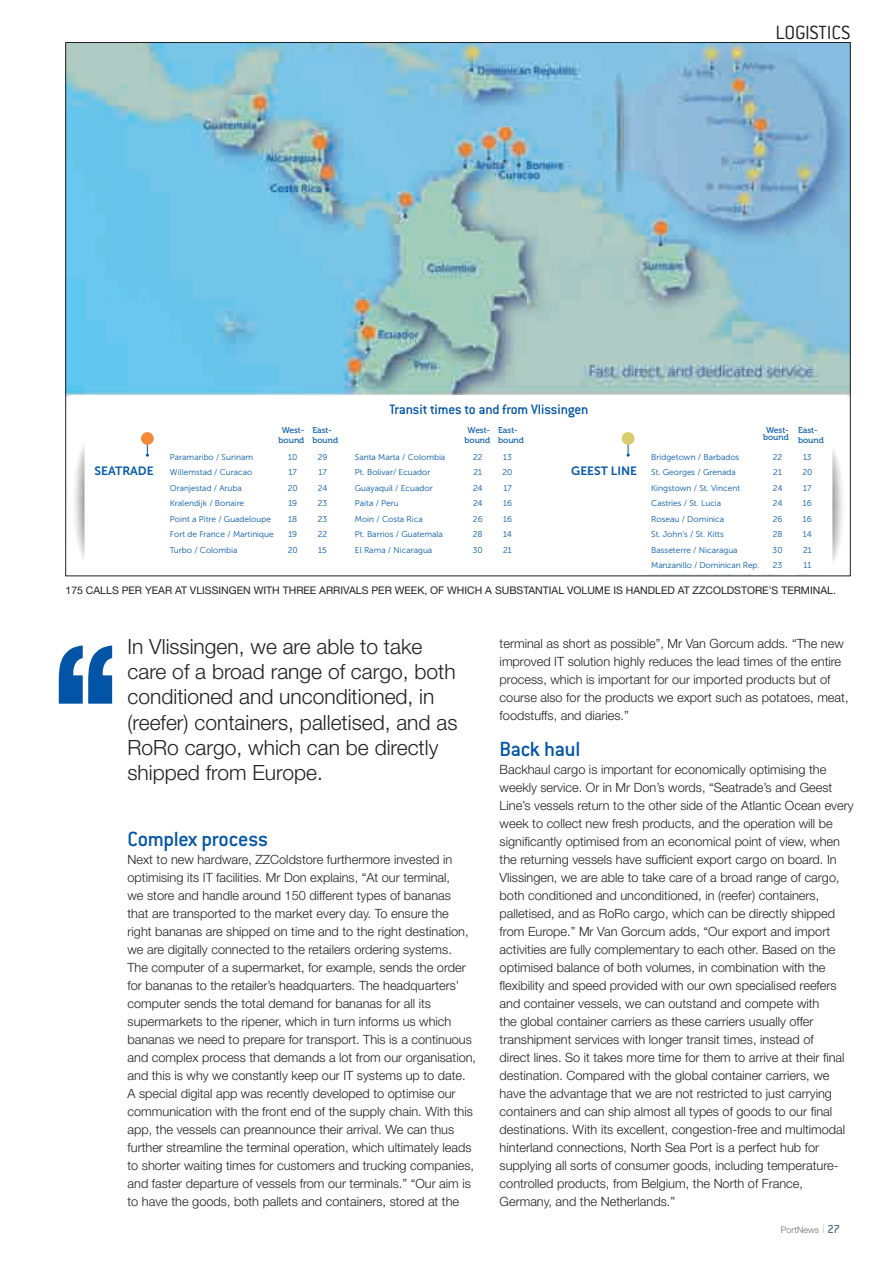
<style>
.page{position:relative;width:893px;height:1263px;background:#fff}
.page>*{position:absolute;margin:0;border:0;box-sizing:border-box;transform-origin:0 0}
.t1{font:500 22.5px "Conduit ITC";letter-spacing:-.015em;color:#0154a6}
.t2{font:300 21px/25.2px "Helvetica Neue LT Std";color:#231f20}
.t3{font:300 21px "Conduit ITC";letter-spacing:-.01em;color:#231f20}
.t4{font:500 15px "Conduit ITC";letter-spacing:-.01em;color:#0154a6}
.t5{font:300 12.75px/18px "Helvetica Neue LT Std";color:#231f20}
.t6{font:12px "Museo Sans 700";color:#0157a8}
.t7{font:10.5px "Helvetica Neue LT Std";color:#231f20}
.t8{font:300 9px "Helvetica Neue LT Std";color:#6c6d70}
.t9{font:8.4px "Museo Sans 300";color:#0157a8}
.t10{font:8.4px/10.1px "Museo 500";color:#0157a8;text-align:center}
.s1{font-weight:200;font-size:12px}
.s2{font-family:"Conduit ITC";font-weight:500;font-size:12.75px;color:#52697c}
</style>
<div class="page">
<img style="left:67px;top:44px;width:781px;height:353px">
<svg style="left:59px;top:645px;width:53px;height:59px"></svg>
<svg style="left:70px;top:396px;width:776px;height:167px"></svg>
<div style="left:376px;top:398px;width:225px;height:28px;background:#fff"></div>
<h2 class="t3" style="left:775px;top:21px;width:76px">LOGISTICS</h2>
<p class="t6" style="left:94px;top:464px;width:61px">SEATRADE</p>
<p class="t4" style="left:390px;top:401px;width:200px">Transit times to and from Vlissingen</p>
<p class="t10" style="left:279px;top:425px;width:27px">West&shy;bound</p>
<p class="t10" style="left:312px;top:425px;width:27px;text-align:left">East&shy;bound</p>
<p class="t10" style="left:464px;top:425px;width:27px">West&shy;bound</p>
<p class="t10" style="left:498px;top:425px;width:27px;text-align:left">East&shy;bound</p>
<p class="t9" style="left:170px;top:452px;width:85px">Paramaribo / Surinam</p>
<p class="t9" style="left:288px;top:452px;width:11px">10</p>
<p class="t9" style="left:318px;top:452px;width:11px">29</p>
<p class="t9" style="left:170px;top:468px;width:84px">Willemstad / Curacao</p>
<p class="t9" style="left:289px;top:468px;width:10px">17</p>
<p class="t9" style="left:318px;top:468px;width:10px">17</p>
<p class="t9" style="left:170px;top:483px;width:73px">Oranjestad / Aruba</p>
<p class="t9" style="left:288px;top:483px;width:11px">20</p>
<p class="t9" style="left:318px;top:483px;width:11px">24</p>
<p class="t9" style="left:170px;top:499px;width:76px">Kralendijk / Bonaire</p>
<p class="t9" style="left:288px;top:499px;width:10px">19</p>
<p class="t9" style="left:318px;top:499px;width:11px">23</p>
<p class="t9" style="left:170px;top:514px;width:103px">Point a Pitre / Guadeloupe</p>
<p class="t9" style="left:288px;top:514px;width:10px">18</p>
<p class="t9" style="left:318px;top:514px;width:11px">23</p>
<p class="t9" style="left:170px;top:530px;width:105px">Fort de France / Martinique</p>
<p class="t9" style="left:288px;top:530px;width:10px">19</p>
<p class="t9" style="left:318px;top:530px;width:11px">22</p>
<p class="t9" style="left:170px;top:545px;width:69px">Turbo / Colombia</p>
<p class="t9" style="left:288px;top:545px;width:11px">20</p>
<p class="t9" style="left:318px;top:545px;width:10px">15</p>
<p class="t9" style="left:355px;top:452px;width:92px">Santa Marta / Colombia</p>
<p class="t9" style="left:473px;top:452px;width:11px">22</p>
<p class="t9" style="left:503px;top:452px;width:10px">13</p>
<p class="t9" style="left:355px;top:468px;width:77px">Pt. Bolivar/ Ecuador</p>
<p class="t9" style="left:473px;top:468px;width:10px">21</p>
<p class="t9" style="left:502px;top:468px;width:11px">20</p>
<p class="t9" style="left:355px;top:483px;width:79px">Guayaquil / Ecuador</p>
<p class="t9" style="left:473px;top:483px;width:11px">24</p>
<p class="t9" style="left:503px;top:483px;width:10px">17</p>
<p class="t9" style="left:355px;top:499px;width:45px">Paita / Peru</p>
<p class="t9" style="left:473px;top:499px;width:11px">24</p>
<p class="t9" style="left:503px;top:499px;width:10px">16</p>
<p class="t9" style="left:355px;top:514px;width:69px">Moin / Costa Rica</p>
<p class="t9" style="left:473px;top:514px;width:11px">26</p>
<p class="t9" style="left:503px;top:514px;width:10px">16</p>
<p class="t9" style="left:355px;top:530px;width:90px">Pt. Barrios / Guatemala</p>
<p class="t9" style="left:473px;top:530px;width:11px">28</p>
<p class="t9" style="left:503px;top:530px;width:10px">14</p>
<p class="t9" style="left:355px;top:545px;width:79px">El Rama / Nicaragua</p>
<p class="t9" style="left:473px;top:545px;width:11px">30</p>
<p class="t9" style="left:503px;top:545px;width:10px">21</p>
<p class="t6" style="left:571px;top:465px;width:67px">GEEST LINE</p>
<p class="t10" style="left:763px;top:426px;width:27px;line-height:7.5px">West&shy;bound</p>
<p class="t10" style="left:798px;top:425px;width:27px;text-align:left">East&shy;bound</p>
<p class="t9" style="left:651px;top:452px;width:90px">Bridgetown / Barbados</p>
<p class="t9" style="left:773px;top:452px;width:11px">22</p>
<p class="t9" style="left:803px;top:452px;width:10px">13</p>
<p class="t9" style="left:651px;top:468px;width:86px">St. Georges / Grenada</p>
<p class="t9" style="left:773px;top:468px;width:10px">21</p>
<p class="t9" style="left:802px;top:468px;width:11px">20</p>
<p class="t9" style="left:651px;top:483px;width:90px">Kingstown / St. Vincent</p>
<p class="t9" style="left:773px;top:483px;width:11px">24</p>
<p class="t9" style="left:803px;top:483px;width:10px">17</p>
<p class="t9" style="left:651px;top:499px;width:71px">Castries / St. Lucia</p>
<p class="t9" style="left:773px;top:499px;width:11px">24</p>
<p class="t9" style="left:803px;top:499px;width:10px">16</p>
<p class="t9" style="left:651px;top:514px;width:74px">Roseau / Dominica</p>
<p class="t9" style="left:773px;top:514px;width:11px">26</p>
<p class="t9" style="left:803px;top:514px;width:10px">16</p>
<p class="t9" style="left:651px;top:530px;width:74px">St. John’s / St. Kitts</p>
<p class="t9" style="left:773px;top:530px;width:11px">28</p>
<p class="t9" style="left:803px;top:530px;width:10px">14</p>
<p class="t9" style="left:651px;top:545px;width:88px">Basseterre / Nicaragua</p>
<p class="t9" style="left:772px;top:545px;width:11px">30</p>
<p class="t9" style="left:803px;top:545px;width:10px">21</p>
<p class="t9" style="left:651px;top:561px;width:110px">Manzanillo / Dominican Rep.</p>
<p class="t9" style="left:773px;top:561px;width:11px">23</p>
<p class="t9" style="left:803px;top:561px;width:9px">11</p>
<p class="t7" style="left:65px;top:584px;width:772px">175 CALLS PER YEAR AT VLISSINGEN WITH THREE ARRIVALS PER WEEK, OF WHICH A SUBSTANTIAL VOLUME IS HANDLED AT ZZCOLDSTORE’S TERMINAL.</p>
<h2 class="t2" style="left:128px;top:633px;width:331px">In Vlissingen, we are able to take care of a broad range of cargo, both conditioned and unconditioned, in (reefer) containers, palletised, and as RoRo cargo, which can be directly shipped from Europe.</h2>
<p class="t5" style="left:500px;top:634px;width:350px">terminal as short as possible”, Mr Van Gorcum adds. “The new improved IT solution highly reduces the lead times of the entire process, which is important for our imported products but of course also for the products we export such as potatoes, meat, foodstuffs, and diaries.”</p>
<h1 class="t1" style="left:500px;top:736px;width:82px">Back haul</h1>
<p class="t5" style="left:500px;top:760px;width:356px">Backhaul cargo is important for economically optimising the weekly service. Or in Mr Don’s words, “Seatrade’s and Geest Line’s vessels return to the other side of the Atlantic Ocean every week to collect new fresh products, and the operation will be significantly optimised from an economical point of view, when the returning vessels have sufficient export cargo on board. In Vlissingen, we are able to take care of a broad range of cargo, both conditioned and unconditioned, in (reefer) containers, palletised, and as RoRo cargo, which can be directly shipped from Europe.” Mr Van Gorcum adds, “Our export and import activities are fully complementary to each other. Based on the optimised balance of both volumes, in combination with the flexibility and speed provided with our own specialised reefers and container vessels, we can outstand and compete with<br>the global container carriers as these carriers usually offer transhipment services with longer transit times, instead of<br>direct lines. So it takes more time for them to arrive at their final destination. Compared with the global container carriers, we have the advantage that we are not restricted to just carrying containers and can ship almost all types of goods to our final destinations. With its excellent, congestion-free and multimodal hinterland connections, North Sea Port is a perfect hub for supplying all sorts of consumer goods, including temperature&shy;controlled products, from Belgium, the North of France, Germany, and the Netherlands.”</p>
<h1 class="t1" style="left:128px;top:826px;width:142px">Complex process</h1>
<p class="t5" style="left:128px;top:850px;width:350px">Next to new hardware, ZZColdstore furthermore invested in optimising its IT facilities. Mr Don explains, “At our terminal,<br>we store and handle around 150 different types of bananas<br>that are transported to the market every day. To ensure the<br>right bananas are shipped on time and to the right destination, we are digitally connected to the retailers ordering systems.<br>The computer of a supermarket, for example, sends the order for bananas to the retailer’s headquarters. The headquarters’ computer sends the total demand for bananas for all its supermarkets to the ripener, which in turn informs us which bananas we need to prepare for transport. This is a continuous and complex process that demands a lot from our organisation, and this is why we constantly keep our IT systems up to date.<br>A special digital app was recently developed to optimise our communication with the front end of the supply chain. With this app, the vessels can preannounce their arrival. We can thus further streamline the terminal operation, which ultimately leads to shorter waiting times for customers and trucking companies, and faster departure of vessels from our terminals.” “Our aim is to have the goods, both pallets and containers, stored at the</p>
<p class="t8" style="left:781px;top:1224px;width:60px">PortNews <span class="s1">I</span> <span class="s2">27</span></p>
</div>
